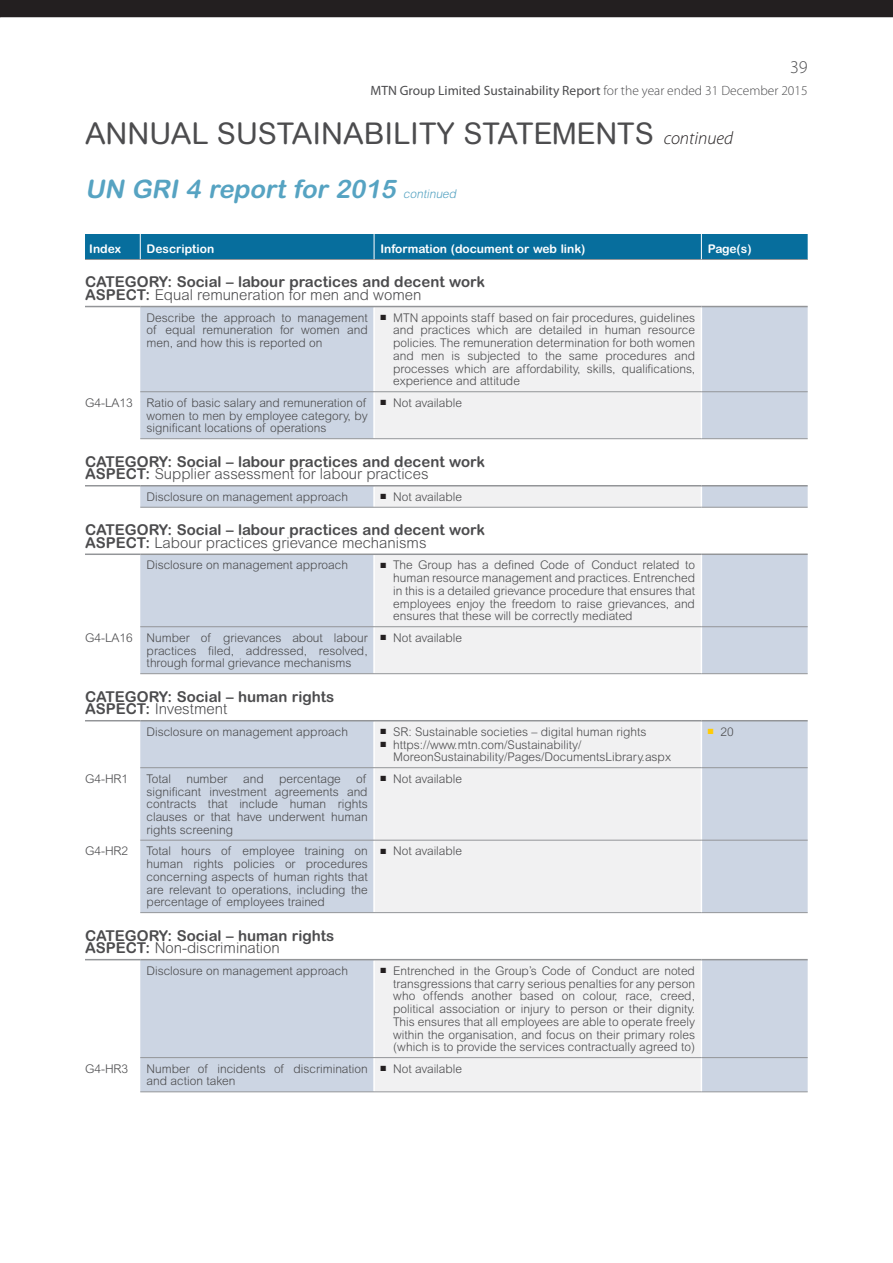
<style>
.page{position:relative;width:893px;height:1263px;background:#fff}
.page>*{position:absolute;margin:0;border:0;box-sizing:border-box;transform-origin:0 0}
.t1{font:30px "Arial Rounded MT Std";color:#4c4c4e}
.t2{font:italic 700 25.5px "Arial Rounded MT Std";color:#56a3c2}
.t3{font:300 18px "Myriad Pro";color:#4c4c4e}
.t4{font:700 15px/12.8px "Arial Rounded MT Std";color:#4c4c4e}
.t5{font:13.5px "Myriad Pro";color:#4c4c4e}
.t6{font:300 12px/12.8px "Arial Rounded MT Std";color:#4c4c4e;text-align:justify}
.t7{font:700 12px "Arial Rounded MT Std";color:#fff}
.s1{font-weight:300}
.s2{font-family:"Myriad Pro";font-weight:300;font-style:italic;font-size:18px;color:#231f20}
.s3{font-weight:300;font-size:12px}
</style>
<div class="page">
<svg style="left:140px;top:307px;width:668px;height:784px;fill:#ccd5e3"></svg>
<svg style="left:374px;top:307px;width:327px;height:784px;fill:#f1f1f2"></svg>
<hr style="left:373px;top:307px;width:2px;height:84px;background:#fff">
<hr style="left:701px;top:307px;width:1px;height:84px;background:#fff">
<hr style="left:373px;top:392px;width:2px;height:46px;background:#fff">
<hr style="left:701px;top:392px;width:1px;height:46px;background:#fff">
<hr style="left:373px;top:487px;width:2px;height:20px;background:#fff">
<svg style="left:701px;top:487px;width:1px;height:20px"></svg>
<hr style="left:373px;top:555px;width:2px;height:71px;background:#fff">
<hr style="left:701px;top:555px;width:1px;height:71px;background:#fff">
<hr style="left:373px;top:627px;width:2px;height:46px;background:#fff">
<hr style="left:701px;top:627px;width:1px;height:46px;background:#fff">
<hr style="left:373px;top:721px;width:2px;height:46px;background:#fff">
<hr style="left:701px;top:721px;width:1px;height:46px;background:#fff">
<hr style="left:373px;top:768px;width:2px;height:72px;background:#fff">
<hr style="left:701px;top:768px;width:1px;height:72px;background:#fff">
<hr style="left:373px;top:841px;width:2px;height:71px;background:#fff">
<hr style="left:701px;top:841px;width:1px;height:71px;background:#fff">
<hr style="left:373px;top:960px;width:2px;height:97px;background:#fff">
<hr style="left:701px;top:960px;width:1px;height:97px;background:#fff">
<hr style="left:373px;top:1058px;width:2px;height:33px;background:#fff">
<hr style="left:701px;top:1058px;width:1px;height:33px;background:#fff">
<div style="left:85px;top:234px;width:723px;height:26px;background:#076e9d"></div>
<hr style="left:85px;top:306px;width:55px;height:1px;background:#939598">
<hr style="left:140px;top:306px;width:561px;height:1px;background:#939598">
<hr style="left:701px;top:306px;width:107px;height:1px;background:#939598">
<hr style="left:85px;top:485px;width:55px;height:2px;background:#939598">
<hr style="left:140px;top:485px;width:561px;height:2px;background:#939598">
<hr style="left:701px;top:485px;width:107px;height:2px;background:#939598">
<hr style="left:85px;top:554px;width:55px;height:1px;background:#939598">
<hr style="left:140px;top:554px;width:561px;height:1px;background:#939598">
<hr style="left:701px;top:554px;width:107px;height:1px;background:#939598">
<hr style="left:85px;top:720px;width:55px;height:1px;background:#939598">
<hr style="left:140px;top:720px;width:561px;height:1px;background:#939598">
<hr style="left:701px;top:720px;width:107px;height:1px;background:#939598">
<hr style="left:85px;top:959px;width:55px;height:1px;background:#939598">
<hr style="left:140px;top:959px;width:561px;height:1px;background:#939598">
<hr style="left:701px;top:959px;width:107px;height:1px;background:#939598">
<hr style="left:140px;top:391px;width:561px;height:1px;background:#939598">
<hr style="left:701px;top:391px;width:107px;height:1px;background:#939598">
<hr style="left:140px;top:438px;width:561px;height:1px;background:#939598">
<hr style="left:701px;top:438px;width:107px;height:1px;background:#939598">
<hr style="left:140px;top:507px;width:561px;height:1px;background:#939598">
<hr style="left:701px;top:507px;width:107px;height:1px;background:#939598">
<hr style="left:140px;top:626px;width:561px;height:1px;background:#939598">
<hr style="left:701px;top:626px;width:107px;height:1px;background:#939598">
<hr style="left:140px;top:673px;width:561px;height:1px;background:#939598">
<hr style="left:701px;top:673px;width:107px;height:1px;background:#939598">
<hr style="left:140px;top:767px;width:561px;height:1px;background:#939598">
<hr style="left:701px;top:767px;width:107px;height:1px;background:#939598">
<hr style="left:140px;top:840px;width:561px;height:1px;background:#939598">
<hr style="left:701px;top:840px;width:107px;height:1px;background:#939598">
<hr style="left:140px;top:912px;width:561px;height:1px;background:#939598">
<hr style="left:701px;top:912px;width:107px;height:1px;background:#939598">
<hr style="left:140px;top:1057px;width:561px;height:1px;background:#939598">
<hr style="left:701px;top:1057px;width:107px;height:1px;background:#939598">
<hr style="left:140px;top:1091px;width:561px;height:1px;background:#939598">
<hr style="left:701px;top:1091px;width:107px;height:1px;background:#939598">
<div style="left:0;top:0;width:893px;height:17px;background:#231f20"></div>
<svg style="left:381px;top:315px;width:5px;height:5px"></svg>
<svg style="left:381px;top:400px;width:5px;height:5px"></svg>
<svg style="left:381px;top:494px;width:5px;height:5px"></svg>
<svg style="left:381px;top:563px;width:5px;height:5px"></svg>
<svg style="left:381px;top:635px;width:5px;height:5px"></svg>
<svg style="left:381px;top:729px;width:5px;height:5px"></svg>
<svg style="left:381px;top:742px;width:5px;height:5px"></svg>
<svg style="left:708px;top:729px;width:5px;height:5px"></svg>
<svg style="left:381px;top:776px;width:5px;height:5px"></svg>
<svg style="left:381px;top:849px;width:5px;height:5px"></svg>
<svg style="left:381px;top:968px;width:5px;height:5px"></svg>
<svg style="left:381px;top:1066px;width:5px;height:5px"></svg>
<h3 class="t3" style="left:790px;top:57px;width:19px">39</h3>
<p class="t5" style="left:371px;top:86px;width:438px">MTN Group Limited Sustainability Report <span class="s1">for the year ended 31 December 2015</span></p>
<h1 class="t1" style="left:85px;top:123px;width:650px">ANNUAL SUSTAINABILITY STATEMENTS <span class="s2">continued</span></h1>
<h2 class="t2" style="left:85px;top:179px;width:375px">UN GRI 4 report for 2015 <span class="s3">continued</span></h2>
<p class="t7" style="left:89px;top:245px;width:33px">Index</p>
<p class="t7" style="left:147px;top:245px;width:69px">Description</p>
<p class="t7" style="left:380px;top:245px;width:207px">Information (document or web link)</p>
<p class="t7" style="left:708px;top:245px;width:45px">Page(s)</p>
<p class="t4" style="left:85px;top:277px;width:401px">CATEGORY: Social – labour practices and decent work<br>ASPECT: <span class="s1">Equal remuneration for men and women</span></p>
<p class="t6" style="left:147px;top:312px;width:223px">Describe the approach to management of equal remuneration for women and men, and how this is reported on</p>
<p class="t6" style="left:393px;top:312px;width:303px">MTN appoints staff based on fair procedures, guidelines and practices which are detailed in human resource policies. The remuneration determination for both women and men is subjected to the same procedures and processes which are affordability, skills, qualifications, experience and attitude</p>
<p class="t6" style="left:147px;top:398px;width:223px;text-indent:-62px">G4-LA13 Ratio of basic salary and remuneration of women to men by employee category, by significant locations of operations</p>
<p class="t6" style="left:393px;top:398px;width:70px">Not available</p>
<p class="t4" style="left:85px;top:456px;width:401px">CATEGORY: Social – labour practices and decent work<br>ASPECT: <span class="s1">Supplier assessment for labour practices</span></p>
<p class="t6" style="left:147px;top:492px;width:203px">Disclosure on management approach</p>
<p class="t6" style="left:393px;top:492px;width:70px">Not available</p>
<p class="t4" style="left:85px;top:525px;width:401px">CATEGORY: Social – labour practices and decent work<br>ASPECT: <span class="s1">Labour practices grievance mechanisms</span></p>
<p class="t6" style="left:147px;top:560px;width:203px">Disclosure on management approach</p>
<p class="t6" style="left:393px;top:560px;width:303px">The Group has a defined Code of Conduct related to human resource management and practices. Entrenched in this is a detailed grievance procedure that ensures that employees enjoy the freedom to raise grievances, and ensures that these will be correctly mediated</p>
<p class="t6" style="left:147px;top:633px;width:223px;text-indent:-62px">G4-LA16 Number of grievances about labour practices filed, addressed, resolved, through formal grievance mechanisms</p>
<p class="t6" style="left:393px;top:633px;width:70px">Not available</p>
<p class="t4" style="left:85px;top:691px;width:251px">CATEGORY: Social – human rights<br>ASPECT: <span class="s1">Investment</span></p>
<p class="t6" style="left:147px;top:727px;width:203px">Disclosure on management approach</p>
<p class="t6" style="left:393px;top:727px;width:279px;text-align:left">SR: Sustainable societies – digital human rights https://www.mtn.com/Sustainability/<br>MoreonSustainability/Pages/DocumentsLibrary.aspx</p>
<p class="t6" style="left:720px;top:727px;width:15px">20</p>
<p class="t6" style="left:85px;top:774px;width:45px">G4-HR1</p>
<p class="t6" style="left:147px;top:774px;width:26px">Total</p>
<p class="t6" style="left:186px;top:774px;width:43px">number</p>
<p class="t6" style="left:243px;top:774px;width:22px">and</p>
<p class="t6" style="left:279px;top:774px;width:63px">percentage</p>
<p class="t6" style="left:147px;top:774px;width:223px;text-indent:210px">of significant investment agreements and contracts that include human rights clauses or that have underwent human rights screening</p>
<p class="t6" style="left:393px;top:774px;width:70px">Not available</p>
<p class="t6" style="left:85px;top:846px;width:45px">G4-HR2</p>
<p class="t6" style="left:147px;top:846px;width:223px">Total hours of employee training on human rights policies or procedures concerning aspects of human rights that are relevant to operations, including the percentage of employees trained</p>
<p class="t6" style="left:393px;top:846px;width:70px">Not available</p>
<p class="t4" style="left:85px;top:930px;width:251px">CATEGORY: Social – human rights<br>ASPECT: <span class="s1">Non-discrimination</span></p>
<p class="t6" style="left:147px;top:966px;width:203px">Disclosure on management approach</p>
<p class="t6" style="left:393px;top:966px;width:303px">Entrenched in the Group’s Code of Conduct are noted transgressions that carry serious penalties for any person who offends another based on colour, race, creed, political association or injury to person or their dignity.<br>This ensures that all employees are able to operate freely within the organisation, and focus on their primary roles (which is to provide the services contractually agreed to)</p>
<p class="t6" style="left:85px;top:1063px;width:45px">G4-HR3</p>
<p class="t6" style="left:147px;top:1063px;width:223px">Number of incidents of discrimination and action taken</p>
<p class="t6" style="left:393px;top:1063px;width:70px">Not available</p>
</div>
